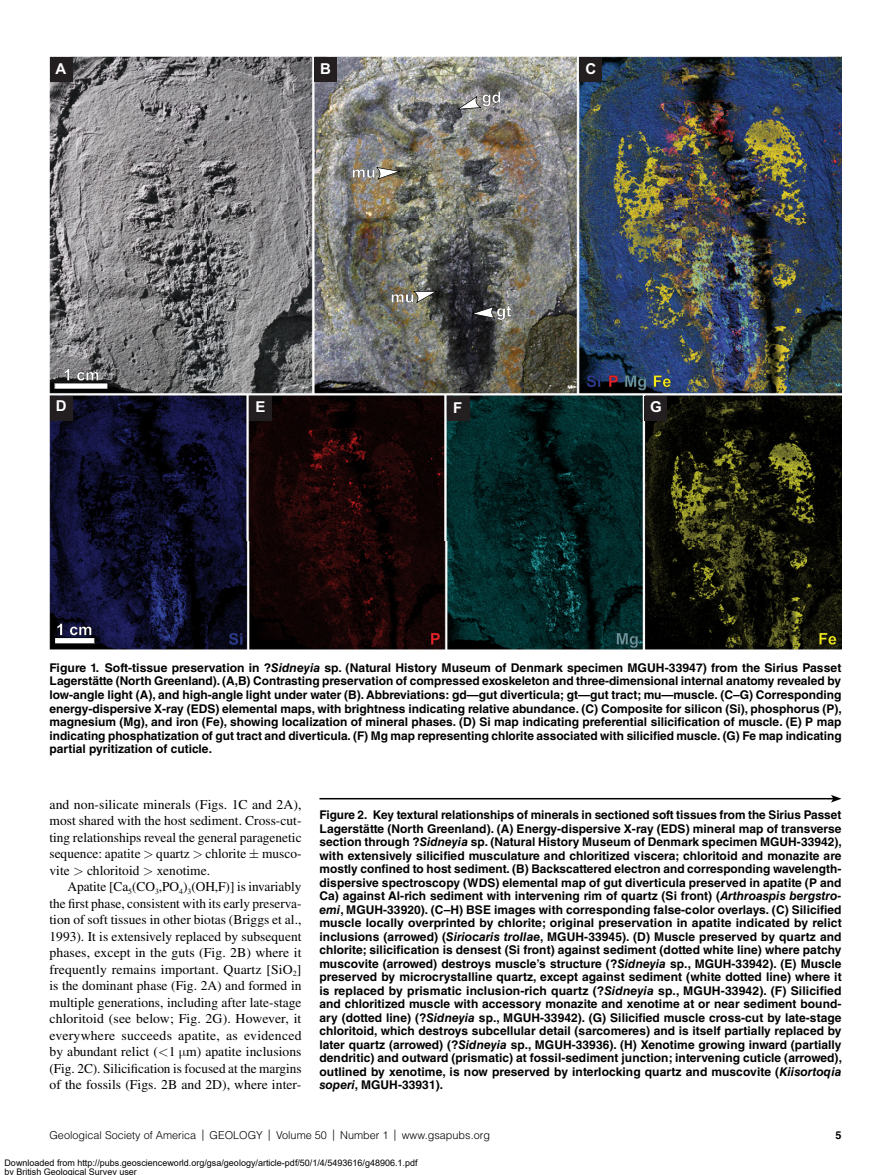
<style>
.page{position:relative;width:891px;height:1175px;background:#fff}
.page>*{position:absolute;margin:0;border:0;box-sizing:border-box;transform-origin:0 0}
.t1{font:700 15px "Arial";color:#fff}
.T{font:13.5px/16.5px "Times LT Std";color:#000;text-align:justify}
.FC{font:700 12px/13.5px "Helvetica LT Std";color:#000;text-align:justify}
.t2{font:300 10.8px "Helvetica LT Std";color:#000}
.t3{font:700 10.8px "Helvetica LT Std";color:#000}
.t4{font:9px/9px "Arial";color:#000}
.s1{font-style:italic}
.s2{font-size:11.25px}
</style>
<div class="page">
<img style="left:49px;top:57px;width:792px;height:592px">
<svg style="left:229px;top:633px;width:14px;height:12px"></svg>
<svg style="left:431px;top:633px;width:9px;height:11px"></svg>
<svg style="left:458px;top:91px;width:42px;height:19px"></svg>
<svg style="left:391px;top:291px;width:46px;height:12px"></svg>
<svg style="left:353px;top:167px;width:47px;height:12px"></svg>
<svg style="left:587px;top:375px;width:13px;height:12px"></svg>
<svg style="left:609px;top:375px;width:9px;height:12px"></svg>
<svg style="left:654px;top:375px;width:17px;height:12px"></svg>
<svg style="left:625px;top:375px;width:21px;height:15px"></svg>
<div style="left:50px;top:57px;width:23px;height:24px;background:#231f20"></div>
<svg style="left:472px;top:305px;width:39px;height:15px"></svg>
<div style="left:314px;top:57px;width:23px;height:24px;background:#231f20"></div>
<div style="left:579px;top:57px;width:23px;height:24px;background:#231f20"></div>
<svg style="left:54px;top:369px;width:54px;height:20px"></svg>
<svg style="left:617px;top:633px;width:21px;height:15px"></svg>
<svg style="left:819px;top:633px;width:17px;height:11px"></svg>
<div style="left:50px;top:396px;width:23px;height:24px;background:#231f20"></div>
<div style="left:249px;top:396px;width:23px;height:24px;background:#231f20"></div>
<div style="left:447px;top:396px;width:23px;height:24px;background:#231f20"></div>
<div style="left:645px;top:396px;width:22px;height:24px;background:#231f20"></div>
<svg style="left:54px;top:623px;width:41px;height:21px"></svg>
<hr style="left:319px;top:798px;width:514px;height:1px;background:#000">
<svg style="left:831px;top:795px;width:11px;height:7px"></svg>
<p class="t1" style="left:56px;top:58px;width:12px">A</p>
<p class="t1" style="left:320px;top:58px;width:12px">B</p>
<p class="t1" style="left:585px;top:58px;width:12px">C</p>
<p class="t1" style="left:56px;top:395px;width:12px">D</p>
<p class="t1" style="left:255px;top:396px;width:12px">E</p>
<p class="t1" style="left:453px;top:397px;width:11px">F</p>
<p class="t1" style="left:650px;top:396px;width:13px">G</p>
<p class="FC" style="left:50px;top:661px;width:794px">Figure 1. Soft-tissue preservation in ?<span class="s1">Sidneyia</span> sp. (Natural History Museum of Denmark specimen MGUH-33947) from the Sirius Passet Lagerstätte (North Greenland). (A,B) Contrasting preservation of compressed exoskeleton and three-dimensional internal anatomy revealed by low-angle light (A), and high-angle light under water (B). Abbreviations: gd—gut diverticula; gt—gut tract; mu—muscle. (C–G) Corresponding energy-dispersive X-ray (EDS) elemental maps, with brightness indicating relative abundance. (C) Composite for silicon (Si), phosphorus (P), magnesium (Mg), and iron (Fe), showing localization of mineral phases. (D) Si map indicating preferential silicification of muscle. (E) P map indicating phosphatization of gut tract and diverticula. (F) Mg map representing chlorite associated with silicified muscle. (G) Fe map indicating partial pyritization of cuticle.</p>
<p class="T" style="left:50px;top:796px;width:254px">and non-silicate minerals (Figs. 1C and 2A), most shared with the host sediment. Cross-cut&shy;ting relationships reveal the general paragenetic sequence: apatite quartz chlorite musco&shy;vite</p>
<p class="T" style="left:87px;top:862px;width:54px">chloritoid</p>
<p class="T" style="left:157px;top:862px;width:55px">xenotime.</p>
<p class="T" style="left:50px;top:878px;width:254px;text-indent:18px">Apatite [Ca<sub>5</sub>(CO<sub>3</sub>,PO<sub>4</sub>)<sub>3</sub>(OH,F)] is invariably the first phase, consistent with its early preserva&shy;tion of soft tissues in other biotas (Briggs et al., 1993). It is extensively replaced by subsequent phases, except in the guts (Fig. 2B) where it frequently remains important. Quartz [SiO<sub>2</sub>] is the dominant phase (Fig. 2A) and formed in multiple generations, including after late-stage chloritoid (see below; Fig. 2G). However, it everywhere succeeds apatite, as evidenced by abundant relict ( 1 m) apatite inclusions (Fig. 2C). Silicification is focused at the margins of the fossils (Figs. 2B and 2D), where inter-</p>
<p class="FC" style="left:320px;top:808px;width:524px">Figure 2. Key textural relationships of minerals in sectioned soft tissues from the Sirius Passet Lagerstätte (North Greenland). (A) Energy-dispersive X-ray (EDS) mineral map of transverse section through ?<span class="s1">Sidneyia</span> sp. (Natural History Museum of Denmark specimen MGUH-33942), with extensively silicified musculature and chloritized viscera; chloritoid and monazite are mostly confined to host sediment. (B) Backscattered electron and corresponding wavelength&shy;dispersive spectroscopy (WDS) elemental map of gut diverticula preserved in apatite (P and Ca) against Al-rich sediment with intervening rim of quartz (Si front) (<span class="s1">Arthroaspis bergstro&shy;emi</span>, MGUH-33920). (C–H) BSE images with corresponding false-color overlays. (C) Silicified muscle locally overprinted by chlorite; original preservation in apatite indicated by relict inclusions (arrowed) (<span class="s1">Siriocaris trollae</span>, MGUH-33945). (D) Muscle preserved by quartz and chlorite; silicification is densest (Si front) against sediment (dotted white line) where patchy muscovite (arrowed) destroys muscle’s structure (?<span class="s1">Sidneyia</span> sp., MGUH-33942). (E) Muscle preserved by microcrystalline quartz, except against sediment (white dotted line) where it is replaced by prismatic inclusion-rich quartz (?<span class="s1">Sidneyia</span> sp., MGUH-33942). (F) Silicified and chloritized muscle with accessory monazite and xenotime at or near sediment bound&shy;ary (dotted line) (?<span class="s1">Sidneyia</span> sp., MGUH-33942). (G) Silicified muscle cross-cut by late-stage chloritoid, which destroys subcellular detail (sarcomeres) and is itself partially replaced by later quartz (arrowed) (?<span class="s1">Sidneyia</span> sp., MGUH-33936). (H) Xenotime growing inward (partially dendritic) and outward (prismatic) at fossil-sediment junction; intervening cuticle (arrowed), outlined by xenotime, is now preserved by interlocking quartz and muscovite (<span class="s1">Kiisortoqia soperi</span>, MGUH-33931).</p>
<p class="t2" style="left:50px;top:1128px;width:442px">Geological Society of America <span class="s2">|</span> GEOLOGY <span class="s2">|</span> Volume 50 <span class="s2">|</span> Number 1 <span class="s2">|</span> www.gsapubs.org</p>
<p class="t3" style="left:835px;top:1128px;width:8px">5</p>
<p class="t4" style="left:4px;top:1159px;width:415px">Downloaded from http://pubs.geoscienceworld.org/gsa/geology/article-pdf/50/1/4/5493616/g48906.1.pdf by British Geological Survey user</p>
</div>
